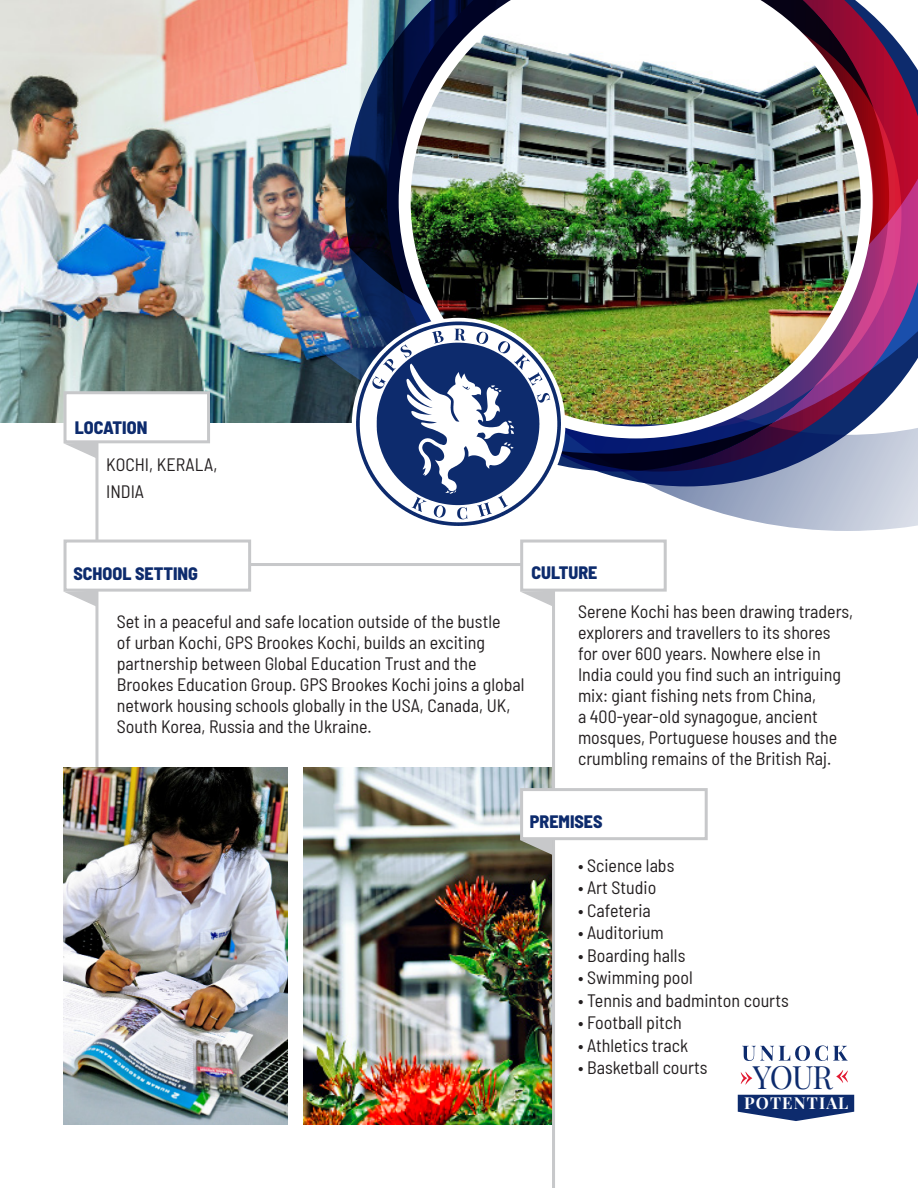
<style>
.page{position:relative;width:918px;height:1188px;background:#fff}
.page>*{position:absolute;margin:0;border:0;box-sizing:border-box;transform-origin:0 0}
.t1{font:31.5px "Playfair Display";color:#0d2b6d}
.t2{font:semi-condensed 18px/21px "Barlow";color:#231f20}
.t3{font:800 semi-condensed 18px "Barlow";color:#0d2b6d}
.t4{font:700 16.5px "Playfair Display";letter-spacing:.07em;color:#fff}
</style>
<div class="page">
<img style="left:303px;top:767px;width:249px;height:357px">
<img style="left:0;top:0;width:153px;height:422px">
<img style="left:153px;top:0;width:240px;height:444px">
<svg style="left:393px;top:0;width:525px;height:531px"></svg>
<img style="left:399px;top:0;width:474px;height:438px">
<hr style="left:212px;top:563px;width:318px;height:3px;background:#c7c8ca">
<hr style="left:552px;top:591px;width:3px;height:597px;background:#c7c8ca">
<svg style="left:520px;top:840px;width:32px;height:15px"></svg>
<div style="left:520px;top:788px;width:188px;height:52px;background:#fff;border:3px solid #c7c8ca"></div>
<svg style="left:738px;top:1095px;width:116px;height:26px"></svg>
<svg style="left:836px;top:1070px;width:12px;height:13px"></svg>
<svg style="left:741px;top:1072px;width:11px;height:13px"></svg>
<svg style="left:742px;top:1045px;width:106px;height:16px"></svg>
<svg style="left:521px;top:592px;width:31px;height:14px"></svg>
<div style="left:520px;top:540px;width:147px;height:52px;background:#fff;border:3px solid #c7c8ca"></div>
<hr style="left:95px;top:413px;width:3px;height:386px;background:#c7c8ca">
<svg style="left:64px;top:443px;width:31px;height:15px"></svg>
<div style="left:64px;top:391px;width:146px;height:52px;background:#fff;border:3px solid #c7c8ca"></div>
<svg style="left:65px;top:592px;width:30px;height:14px"></svg>
<div style="left:64px;top:540px;width:187px;height:52px;background:#fff;border:3px solid #c7c8ca"></div>
<img style="left:354px;top:319px;width:206px;height:207px">
<img style="left:64px;top:767px;width:223px;height:357px">
<p class="t3" style="left:75px;top:414px;width:74px">LOCATION</p>
<p class="t2" style="left:106px;top:453px;width:113px">KOCHI, KERALA,</p>
<p class="t2" style="left:106px;top:480px;width:39px">INDIA</p>
<p class="t3" style="left:73px;top:560px;width:126px">SCHOOL SETTING</p>
<p class="t3" style="left:532px;top:559px;width:67px">CULTURE</p>
<p class="t2" style="left:117px;top:610px;width:409px">Set in a peaceful and safe location outside of the bustle<br>of urban Kochi, GPS Brookes Kochi, builds an exciting partnership between Global Education Trust and the Brookes Education Group. GPS Brookes Kochi joins a global network housing schools globally in the USA, Canada, UK, South Korea, Russia and the Ukraine.</p>
<p class="t2" style="left:578px;top:600px;width:277px">Serene Kochi has been drawing traders, explorers and travellers to its shores for over 600 years. Nowhere else in India could you find such an intriguing mix: giant fishing nets from China,<br>a 400-year-old synagogue, ancient mosques, Portuguese houses and the crumbling remains of the British Raj.</p>
<p class="t3" style="left:530px;top:808px;width:74px">PREMISES</p>
<p class="t2" style="left:578px;top:853px;width:98px">• Science labs</p>
<p class="t2" style="left:578px;top:876px;width:80px">• Art Studio</p>
<p class="t2" style="left:578px;top:898px;width:74px">• Cafeteria</p>
<p class="t2" style="left:578px;top:921px;width:87px">• Auditorium</p>
<p class="t2" style="left:578px;top:943px;width:109px">• Boarding halls</p>
<p class="t2" style="left:578px;top:966px;width:116px">• Swimming pool</p>
<p class="t2" style="left:578px;top:988px;width:212px">• Tennis and badminton courts</p>
<p class="t2" style="left:578px;top:1011px;width:105px">• Football pitch</p>
<p class="t2" style="left:578px;top:1033px;width:112px">• Athletics track</p>
<p class="t2" style="left:578px;top:1056px;width:131px">• Basketball courts</p>
<p class="t1" style="left:753px;top:1058px;width:82px">YOUR</p>
<p class="t4" style="left:744px;top:1093px;width:106px">POTENTIAL</p>
</div>
